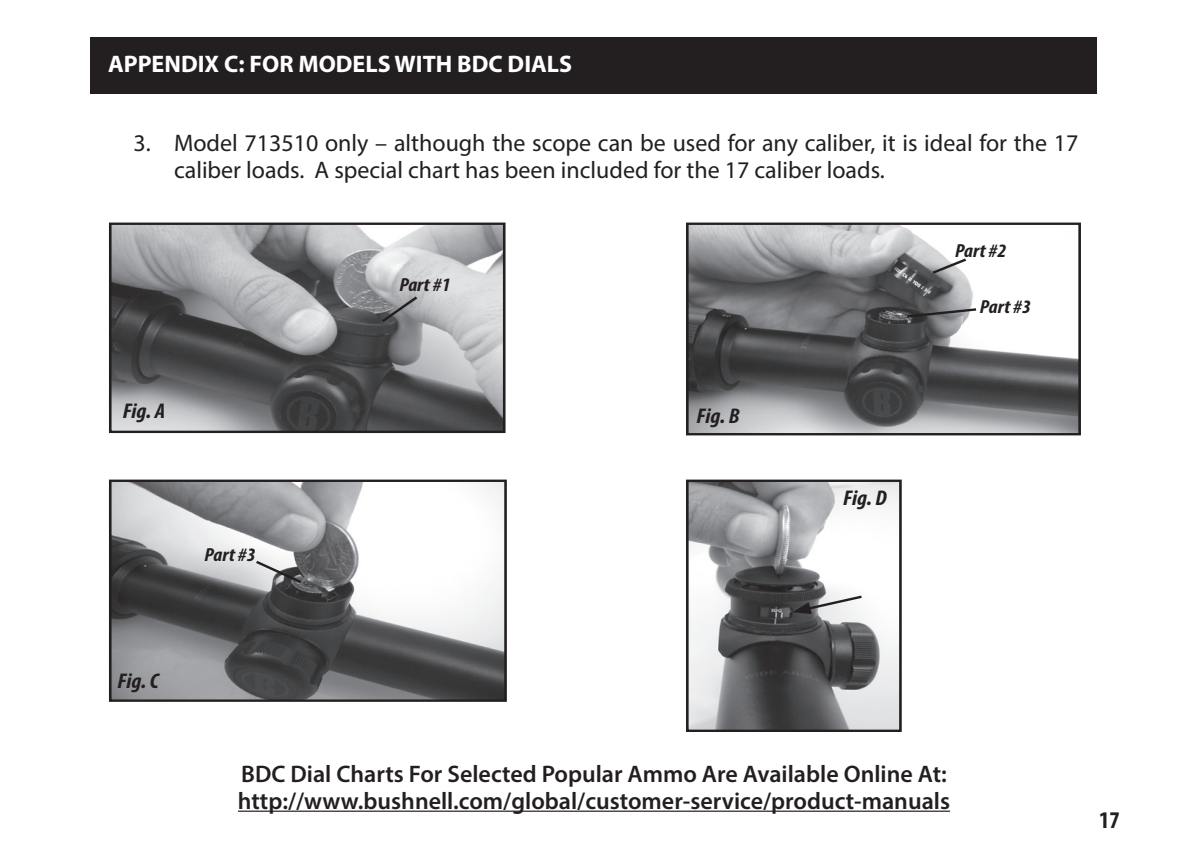
<style>
.page{position:relative;width:1188px;height:864px;background:#fff}
.page>*{position:absolute;margin:0;border:0;box-sizing:border-box;transform-origin:0 0}
.t1{font:24px/27px "Myriad Pro";color:#231f20}
.t2{font:600 24px/27px "Myriad Pro";color:#231f20}
.t3{font:700 24px "Myriad Pro";color:#fff}
.t4{font:700 condensed 24px "Myriad Pro";color:#231f20}
.t5{font:italic 700 condensed 21.3px "Myriad Pro";letter-spacing:-.005em;color:#231f20;scale:1.1 1}
.t6{font:italic 700 condensed 18.9px "Myriad Pro";color:#231f20;scale:1.1 1}
</style>
<div class="page">
<img style="left:689px;top:225px;width:389px;height:207px">
<div style="left:686px;top:222px;width:395px;height:213px;border:2px solid #231f20"></div>
<svg style="left:930px;top:256px;width:39px;height:20px"></svg>
<svg style="left:904px;top:307px;width:75px;height:12px"></svg>
<img style="left:112px;top:225px;width:390px;height:205px">
<div style="left:109px;top:222px;width:396px;height:211px;border:2px solid #231f20"></div>
<svg style="left:379px;top:294px;width:41px;height:31px"></svg>
<img style="left:689px;top:483px;width:210px;height:246px">
<div style="left:686px;top:480px;width:216px;height:252px;border:2px solid #231f20"></div>
<svg style="left:793px;top:594px;width:72px;height:20px"></svg>
<img style="left:112px;top:483px;width:392px;height:216px">
<div style="left:109px;top:480px;width:398px;height:222px;border:2px solid #231f20"></div>
<svg style="left:253px;top:559px;width:51px;height:26px"></svg>
<div style="left:91px;top:38px;width:1006px;height:56px;background:#231f20"></div>
<hr style="left:238px;top:811px;width:712px;height:1px;background:#231f20">
<p class="t3" style="left:108px;top:49px;width:466px">APPENDIX C: FOR MODELS WITH BDC DIALS</p>
<p class="t1" style="left:174px;top:129px;width:906px;text-indent:-40px">3. Model 713510 only – although the scope can be used for any caliber, it is ideal for the 17 caliber loads. A special chart has been included for the 17 caliber loads.</p>
<p class="t5" style="left:123px;top:398px;width:40px">Fig. A</p>
<p class="t6" style="left:205px;top:543px;width:48px">Part #3</p>
<p class="t6" style="left:399px;top:273px;width:48px">Part #1</p>
<p class="t5" style="left:697px;top:402px;width:41px">Fig. B</p>
<p class="t6" style="left:955px;top:239px;width:48px">Part #2</p>
<p class="t6" style="left:980px;top:295px;width:48px">Part #3</p>
<p class="t5" style="left:843px;top:484px;width:41px">Fig. D</p>
<p class="t5" style="left:118px;top:668px;width:39px">Fig. C</p>
<p class="t2" style="left:238px;top:760px;width:714px">BDC Dial Charts For Selected Popular Ammo Are Available Online At: http://www.bushnell.com/global/customer-service/product-manuals</p>
<p class="t4" style="left:1099px;top:805px;width:22px">17</p>
</div>
